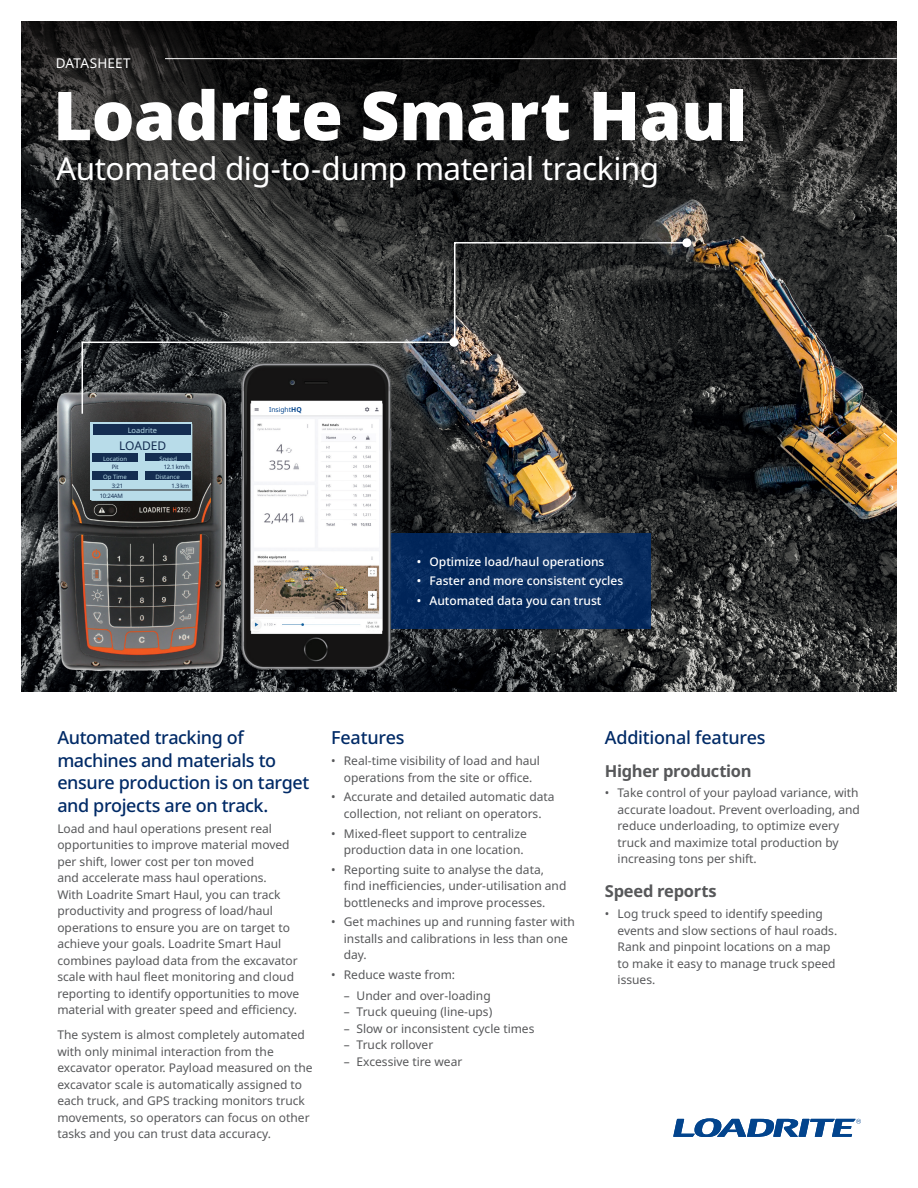
<style>
.page{position:relative;width:918px;height:1188px;background:#fff}
.page>*{position:absolute;margin:0;border:0;box-sizing:border-box;transform-origin:0 0}
.CoverHeading_45_36{font:900 67.5px "Noto Sans";letter-spacing:-.01em;color:#fff}
.CoverSubHeading_21_2{font:31.5px "Noto Sans";letter-spacing:-.02em;color:#fff}
.Heading_3_12_15{font:500 18px/22.5px "Noto Sans";letter-spacing:-.02em;color:#002a66}
.BodyHeading_11_13{font:700 16.5px "Noto Sans";letter-spacing:-.015em;color:#57585a}
.DocType_9_10{font:13.5px "Noto Sans";letter-spacing:.005em;color:#fff}
.BodyText_8_11{font:12px/16.5px "Noto Sans";color:#57585a}
.t1{font:500 12px "Noto Sans";color:#fff}
.Big_on-screen_text{font:12px "Noto Sans";color:#142d51}
.On-screen_text{font:7.5px "Noto Sans";color:#b8dce9}
.t2{font:6.75px "Noto Sans";color:#02448d}
.On-screen_text-2{font:6px "Noto Sans";color:#b8dce9}
.On-screen_text-3{font:6px "Noto Sans";letter-spacing:-.04em;color:#142d51}
.s1{font-weight:700}
</style>
<div class="page">
<img style="left:21px;top:311px;width:876px;height:380px">
<svg style="left:21px;top:21px;width:876px;height:290px;background:#242423"></svg>
<svg style="left:392px;top:534px;width:259px;height:95px;background:#092d60"></svg>
<hr style="left:165px;top:58px;width:732px;height:1px;background:#fff">
<svg style="left:673px;top:1118px;width:188px;height:19px"></svg>
<img style="left:241px;top:415px;width:151px;height:262px">
<img style="left:250px;top:415px;width:135px;height:217px">
<img style="left:57px;top:392px;width:168px;height:278px">
<div style="left:91px;top:423px;width:101px;height:77px;background:#b8dce9"></div>
<div style="left:93px;top:424px;width:98px;height:11px;background:#142d51"></div>
<div style="left:93px;top:453px;width:45px;height:9px;background:#142d51"></div>
<div style="left:146px;top:453px;width:45px;height:9px;background:#142d51"></div>
<div style="left:146px;top:461px;width:45px;height:10px;background:#b8dce9"></div>
<div style="left:93px;top:472px;width:45px;height:8px;background:#142d51"></div>
<div style="left:145px;top:472px;width:45px;height:8px;background:#142d51"></div>
<hr style="left:93px;top:490px;width:98px;height:1px;background:#231f20">
<svg style="left:81px;top:241px;width:607px;height:174px;background:#393a3a"></svg>
<div style="left:682px;top:238px;width:9px;height:9px;background:#fff;border-radius:50%"></div>
<div style="left:263px;top:403px;width:59px;height:12px;background:#fff"></div>
<p class="DocType_9_10" style="left:56px;top:55px;width:76px">DATASHEET</p>
<p class="CoverHeading_45_36" style="left:53px;top:77px;width:696px">Loadrite Smart Haul</p>
<p class="CoverSubHeading_21_2" style="left:56px;top:151px;width:605px">Automated dig-to-dump material tracking</p>
<p class="On-screen_text" style="left:128px;top:426px;width:31px">Loadrite</p>
<p class="Big_on-screen_text" style="left:119px;top:439px;width:49px">LOADED</p>
<p class="On-screen_text-2" style="left:103px;top:455px;width:26px">Location</p>
<p class="On-screen_text-2" style="left:160px;top:455px;width:19px">Speed</p>
<p class="On-screen_text-3" style="left:112px;top:464px;width:8px">Pit</p>
<p class="On-screen_text-3" style="left:164px;top:463px;width:28px">12.1 km/h</p>
<p class="On-screen_text-2" style="left:103px;top:473px;width:25px">Op Time</p>
<p class="On-screen_text-2" style="left:156px;top:473px;width:26px">Distance</p>
<p class="On-screen_text-3" style="left:112px;top:482px;width:13px">3:21</p>
<p class="On-screen_text-3" style="left:172px;top:482px;width:19px">1.3 km</p>
<p class="On-screen_text-3" style="left:100px;top:492px;width:25px">10:24AM</p>
<p class="t2" style="left:269px;top:406px;width:34px">Insight<span class="s1">HQ</span></p>
<p class="t1" style="left:417px;top:554px;width:189px">• Optimize load/haul operations</p>
<p class="t1" style="left:417px;top:574px;width:208px">• Faster and more consistent cycles</p>
<p class="t1" style="left:417px;top:593px;width:186px">• Automated data you can trust</p>
<p class="Heading_3_12_15" style="left:57px;top:727px;width:254px">Automated tracking of machines and materials to ensure production is on target and projects are on track.</p>
<p class="BodyText_8_11" style="left:57px;top:820px;width:243px">Load and haul operations present real opportunities to improve material moved per shift, lower cost per ton moved<br>and accelerate mass haul operations.<br>With Loadrite Smart Haul, you can track productivity and progress of load/haul operations to ensure you are on target to achieve your goals. Loadrite Smart Haul combines payload data from the excavator scale with haul fleet monitoring and cloud reporting to identify opportunities to move material with greater speed and efficiency.</p>
<p class="BodyText_8_11" style="left:57px;top:1027px;width:257px">The system is almost completely automated with only minimal interaction from the excavator operator. Payload measured on the excavator scale is automatically assigned to each truck, and GPS tracking monitors truck movements, so operators can focus on other tasks and you can trust data accuracy.</p>
<p class="Heading_3_12_15" style="left:331px;top:727px;width:75px">Features</p>
<p class="BodyText_8_11" style="left:331px;top:753px;width:210px;text-align:center">• Real-time visibility of load and haul operations from the site or office.</p>
<p class="BodyText_8_11" style="left:331px;top:789px;width:225px;text-align:center">• Accurate and detailed automatic data collection, not reliant on operators.</p>
<p class="BodyText_8_11" style="left:331px;top:825px;width:197px;text-align:right">• Mixed-fleet support to centralize production data in one location.</p>
<p class="BodyText_8_11" style="left:344px;top:861px;width:224px;text-indent:-13px">• Reporting suite to analyse the data, find inefficiencies, under-utilisation and bottlenecks and improve processes.</p>
<p class="BodyText_8_11" style="left:344px;top:914px;width:233px;text-indent:-13px">• Get machines up and running faster with installs and calibrations in less than one day.</p>
<p class="BodyText_8_11" style="left:331px;top:967px;width:126px">• Reduce waste from:</p>
<p class="BodyText_8_11" style="left:344px;top:988px;width:148px">– Under and over-loading</p>
<p class="BodyText_8_11" style="left:344px;top:1004px;width:150px">– Truck queuing (line-ups)</p>
<p class="BodyText_8_11" style="left:344px;top:1021px;width:192px">– Slow or inconsistent cycle times</p>
<p class="BodyText_8_11" style="left:344px;top:1037px;width:91px">– Truck rollover</p>
<p class="BodyText_8_11" style="left:344px;top:1054px;width:120px">– Excessive tire wear</p>
<p class="Heading_3_12_15" style="left:605px;top:727px;width:162px">Additional features</p>
<p class="BodyHeading_11_13" style="left:605px;top:761px;width:148px">Higher production</p>
<p class="BodyText_8_11" style="left:618px;top:785px;width:244px;text-indent:-13px">• Take control of your payload variance, with accurate loadout. Prevent overloading, and reduce underloading, to optimize every truck and maximize total production by increasing tons per shift.</p>
<p class="BodyHeading_11_13" style="left:605px;top:882px;width:113px">Speed reports</p>
<p class="BodyText_8_11" style="left:618px;top:906px;width:221px;text-indent:-13px">• Log truck speed to identify speeding events and slow sections of haul roads.<br>Rank and pinpoint locations on a map to make it easy to manage truck speed issues.</p>
</div>
